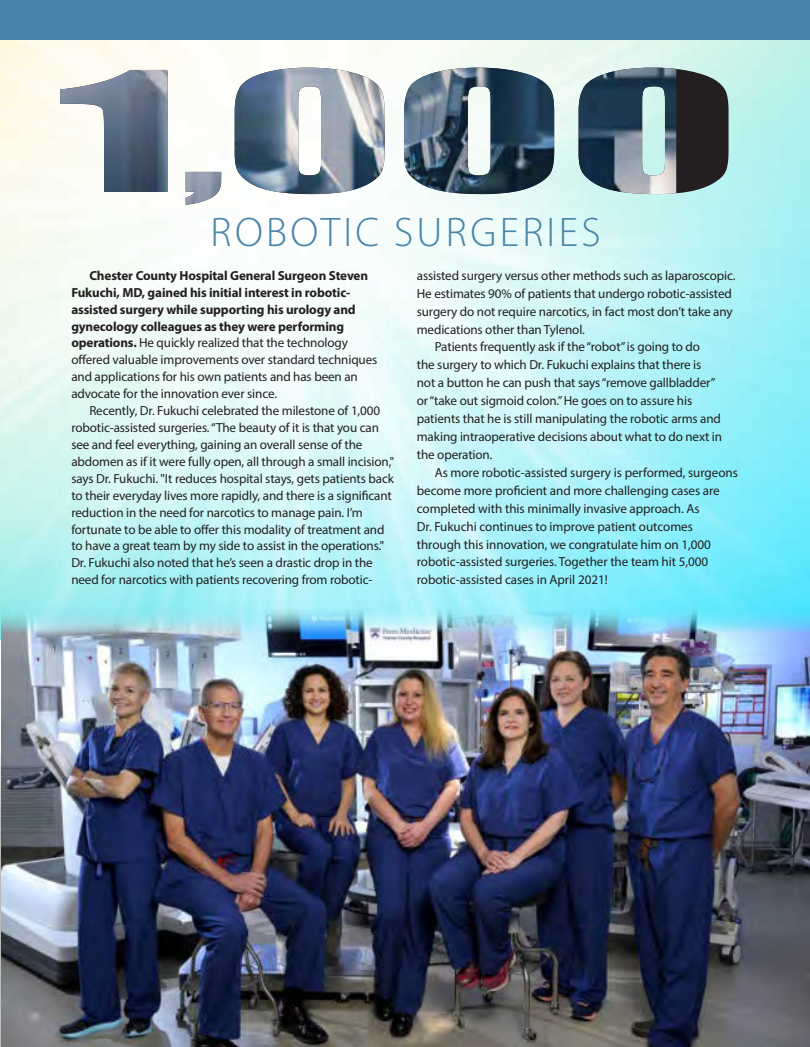
<style>
.page{position:relative;width:810px;height:1047px;background:#fff}
.page>*{position:absolute;margin:0;border:0;box-sizing:border-box;transform-origin:0 0}
.t1{font:300 41.5px "Myriad Pro";letter-spacing:.08em;color:#4785aa}
.t2{font:13.12px/16.9px "Myriad Pro";letter-spacing:-.01em;color:#231f20}
.t3{font:700 13.12px/16.9px "Myriad Pro";letter-spacing:-.01em;color:#231f20}
.s1{font-weight:400}
</style>
<div class="page">
<img style="left:0;top:639px;width:1px;height:407px">
<img style="left:0;top:40px;width:810px;height:599px">
<img style="left:1px;top:605px;width:809px;height:441px">
<div style="left:0;top:0;width:810px;height:40px;background:#4785aa"></div>
<svg style="left:676px;top:68px;width:53px;height:137px;background:#444c4b"></svg>
<img style="left:60px;top:68px;width:616px;height:137px">
<h1 class="t1" style="left:211px;top:209px;width:392px">ROBOTIC SURGERIES</h1>
<p class="t3" style="left:71px;top:266px;width:308px;text-indent:18px">Chester County Hospital General Surgeon Steven Fukuchi, MD, gained his initial interest in robotic&shy;assisted surgery while supporting his urology and gynecology colleagues as they were performing operations. <span class="s1">He quickly realized that the technology offered valuable improvements over standard techniques and applications for his own patients and has been an advocate for the innovation ever since.</span></p>
<p class="t2" style="left:71px;top:402px;width:325px;text-indent:18px">Recently, Dr. Fukuchi celebrated the milestone of 1,000 robotic-assisted surgeries. “The beauty of it is that you can see and feel everything, gaining an overall sense of the abdomen as if it were fully open, all through a small incision," says Dr. Fukuchi. "It reduces hospital stays, gets patients back to their everyday lives more rapidly, and there is a significant reduction in the need for narcotics to manage pain. I’m fortunate to be able to offer this modality of treatment and to have a great team by my side to assist in the operations." Dr. Fukuchi also noted that he’s seen a drastic drop in the need for narcotics with patients recovering from robotic-</p>
<p class="t2" style="left:417px;top:267px;width:320px">assisted surgery versus other methods such as laparoscopic.</p>
<p class="t2" style="left:417px;top:284px;width:317px">He estimates 90% of patients that undergo robotic-assisted</p>
<p class="t2" style="left:417px;top:302px;width:317px">surgery do not require narcotics, in fact most don’t take any</p>
<p class="t2" style="left:417px;top:320px;width:170px">medications other than Tylenol.</p>
<p class="t2" style="left:435px;top:338px;width:267px">Patients frequently ask if the “robot” is going to do</p>
<p class="t2" style="left:417px;top:356px;width:286px">the surgery to which Dr. Fukuchi explains that there is</p>
<p class="t2" style="left:417px;top:374px;width:300px">not a button he can push that says “remove gallbladder”</p>
<p class="t2" style="left:417px;top:392px;width:277px">or “take out sigmoid colon.” He goes on to assure his</p>
<p class="t2" style="left:417px;top:410px;width:306px">patients that he is still manipulating the robotic arms and</p>
<p class="t2" style="left:417px;top:428px;width:307px">making intraoperative decisions about what to do next in</p>
<p class="t2" style="left:417px;top:446px;width:77px">the operation.</p>
<p class="t2" style="left:435px;top:463px;width:305px">As more robotic-assisted surgery is performed, surgeons</p>
<p class="t2" style="left:417px;top:481px;width:305px">become more proficient and more challenging cases are</p>
<p class="t2" style="left:417px;top:499px;width:284px">completed with this minimally invasive approach. As</p>
<p class="t2" style="left:417px;top:517px;width:278px">Dr. Fukuchi continues to improve patient outcomes</p>
<p class="t2" style="left:417px;top:535px;width:296px">through this innovation, we congratulate him on 1,000</p>
<p class="t2" style="left:417px;top:553px;width:293px">robotic-assisted surgeries. Together the team hit 5,000</p>
<p class="t2" style="left:417px;top:571px;width:192px">robotic-assisted cases in April 2021!</p>
</div>
